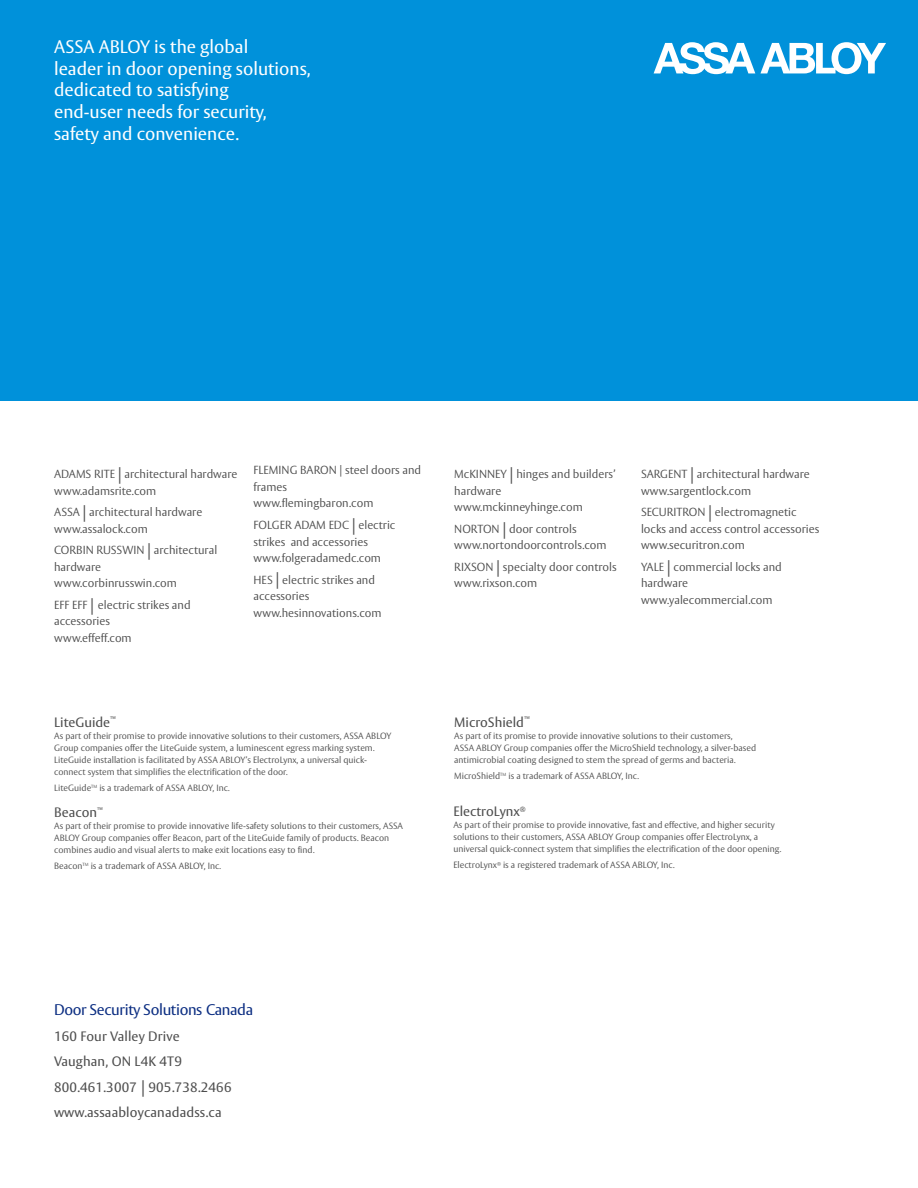
<style>
.page{position:relative;width:918px;height:1188px;background:#fff}
.page>*{position:absolute;margin:0;border:0;box-sizing:border-box;transform-origin:0 0}
.t1{font:18px/21.6px "ASSA Vesta";color:#fff}
.t2{font:15.3px "ASSA Vesta";letter-spacing:-.02em;color:#0c2e82}
.t3{font:13.5px/25.5px "ASSA Vesta";letter-spacing:.01em;color:#4d4d4d}
.t4{font:300 11.55px/16.6px "ASSA Vesta";color:#4d4d4d}
.t5{font:300 9px/12px "ASSA Vesta";color:#4d4d4d}
.s1{font-size:16.65px}
.s2{font-size:16.5px}
</style>
<div class="page">
<div style="left:0;top:0;width:918px;height:400px;background:#0091da"></div>
<svg style="left:654px;top:42px;width:232px;height:32px"></svg>
<h1 class="t1" style="left:54px;top:38px;width:258px">ASSA ABLOY is the global<br>leader in door opening solutions, dedicated to satisfying<br>end-user needs for security, safety and convenience.</h1>
<p class="t4" style="left:54px;top:467px;width:185px">ADAMS RITE <span class="s1">|</span> architectural hardware www.adamsrite.com</p>
<p class="t4" style="left:54px;top:505px;width:150px">ASSA <span class="s1">|</span> architectural hardware www.assalock.com</p>
<p class="t4" style="left:54px;top:543px;width:165px">CORBIN RUSSWIN <span class="s1">|</span> architectural hardware www.corbinrusswin.com</p>
<p class="t4" style="left:54px;top:598px;width:138px">EFF EFF <span class="s1">|</span> electric strikes and accessories<br>www.effeff.com</p>
<p class="t4" style="left:254px;top:463px;width:169px">FLEMING BARON | steel doors and frames<br>www.flemingbaron.com</p>
<p class="t4" style="left:254px;top:518px;width:143px">FOLGER ADAM EDC <span class="s1">|</span> electric strikes and accessories www.folgeradamedc.com</p>
<p class="t4" style="left:254px;top:572px;width:130px">HES <span class="s1">|</span> electric strikes and accessories www.hesinnovations.com</p>
<h3 class="t3" style="left:54px;top:711px;width:63px">LiteGuide<sup>™</sup></h3>
<p class="t5" style="left:54px;top:731px;width:339px">As part of their promise to provide innovative solutions to their customers, ASSA ABLOY Group companies offer the LiteGuide system, a luminescent egress marking system.<br>LiteGuide installation is facilitated by ASSA ABLOY’s ElectroLynx, a universal quick&shy;connect system that simplifies the electrification of the door.</p>
<p class="t5" style="left:54px;top:783px;width:177px">LiteGuide<sup>TM</sup> is a trademark of ASSA ABLOY, Inc.</p>
<h3 class="t3" style="left:54px;top:801px;width:50px">Beacon<sup>™</sup></h3>
<p class="t5" style="left:54px;top:821px;width:350px">As part of their promise to provide innovative life-safety solutions to their customers, ASSA<br>ABLOY Group companies offer Beacon, part of the LiteGuide family of products. Beacon combines audio and visual alerts to make exit locations easy to find.</p>
<p class="t5" style="left:54px;top:861px;width:168px">Beacon<sup>TM</sup> is a trademark of ASSA ABLOY, Inc.</p>
<p class="t4" style="left:454px;top:467px;width:163px">McKINNEY <span class="s1">|</span> hinges and builders’ hardware www.mckinneyhinge.com</p>
<p class="t4" style="left:454px;top:522px;width:154px">NORTON <span class="s1">|</span> door controls www.nortondoorcontrols.com</p>
<p class="t4" style="left:454px;top:560px;width:164px">RIXSON <span class="s1">|</span> specialty door controls www.rixson.com</p>
<p class="t4" style="left:641px;top:467px;width:170px">SARGENT <span class="s1">|</span> architectural hardware www.sargentlock.com</p>
<p class="t4" style="left:641px;top:505px;width:180px">SECURITRON <span class="s1">|</span> electromagnetic locks and access control accessories www.securitron.com</p>
<p class="t4" style="left:641px;top:560px;width:142px">YALE <span class="s1">|</span> commercial locks and hardware www.yalecommercial.com</p>
<h3 class="t3" style="left:454px;top:711px;width:77px">MicroShield<sup>™</sup></h3>
<p class="t5" style="left:454px;top:731px;width:303px">As part of its promise to provide innovative solutions to their customers,<br>ASSA ABLOY Group companies offer the MicroShield technology, a silver-based antimicrobial coating designed to stem the spread of germs and bacteria.</p>
<p class="t5" style="left:454px;top:771px;width:186px">MicroShield<sup>TM</sup> is a trademark of ASSA ABLOY, Inc.</p>
<h3 class="t3" style="left:453px;top:800px;width:74px">ElectroLynx<sup>®</sup></h3>
<p class="t5" style="left:453px;top:820px;width:329px">As part of their promise to provide innovative, fast and effective, and higher security solutions to their customers, ASSA ABLOY Group companies offer ElectroLynx, a universal quick-connect system that simplifies the electrification of the door opening.</p>
<p class="t5" style="left:453px;top:860px;width:223px">ElectroLynx<sup>®</sup> is a registered trademark of ASSA ABLOY, Inc.</p>
<h2 class="t2" style="left:54px;top:1005px;width:201px">Door Security Solutions Canada</h2>
<h3 class="t3" style="left:54px;top:1025px;width:179px">160 Four Valley Drive<br>Vaughan, ON L4K 4T9<br>800.461.3007 <span class="s2">|</span> 905.738.2466 www.assaabloycanadadss.ca</h3>
</div>
